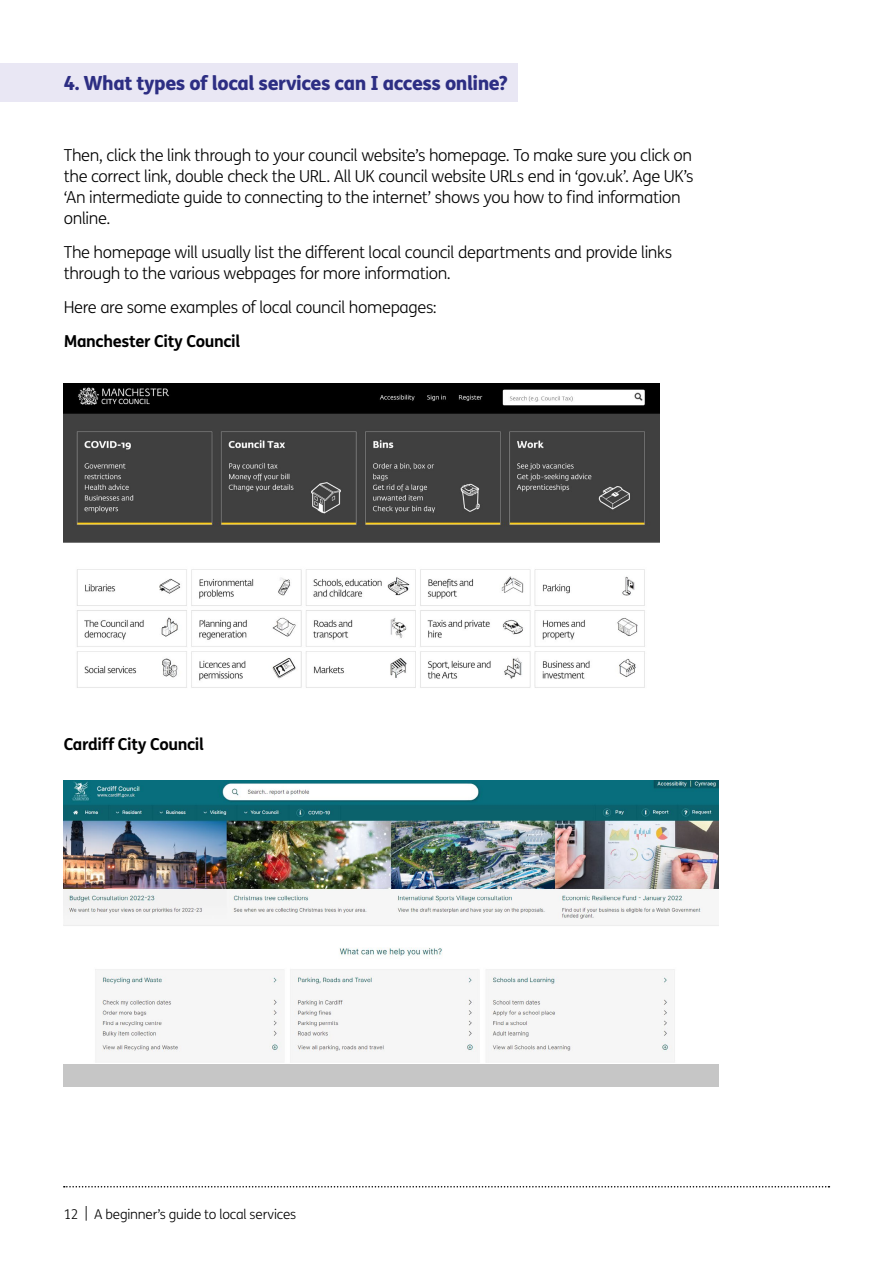
<style>
.page{position:relative;width:893px;height:1263px;background:#fff}
.page>*{position:absolute;margin:0;border:0;box-sizing:border-box;transform-origin:0 0}
.t1{font:800 19.5px "FS Me";letter-spacing:-.025em;color:#2d2e83}
.t2{font:300 16.5px/21px "FS Me";letter-spacing:-.025em;color:#000}
.t3{font:700 16.5px "FS Me";letter-spacing:-.025em;color:#000}
.t4{font:300 13.5px "FS Me";letter-spacing:-.015em;color:#000}
</style>
<div class="page">
<img style="left:63px;top:383px;width:597px;height:305px">
<div style="left:63px;top:781px;width:655px;height:306px;background:#c6c6c6"></div>
<img style="left:63px;top:781px;width:655px;height:282px">
<div style="left:0;top:64px;width:517px;height:38px;background:#e9e7f4"></div>
<svg style="left:64px;top:1186px;width:765px;height:1px"></svg>
<p class="t1" style="left:64px;top:68px;width:446px">4. What types of local services can I access online?</p>
<p class="t2" style="left:64px;top:144px;width:631px">Then, click the link through to your council website’s homepage. To make sure you click on the correct link, double check the URL. All UK council website URLs end in ‘gov.uk’. Age UK’s ‘An intermediate guide to connecting to the internet’ shows you how to find information online.</p>
<p class="t2" style="left:64px;top:241px;width:610px">The homepage will usually list the different local council departments and provide links through to the various webpages for more information.</p>
<p class="t2" style="left:64px;top:296px;width:375px">Here are some examples of local council homepages:</p>
<p class="t3" style="left:64px;top:328px;width:178px">Manchester City Council</p>
<p class="t3" style="left:64px;top:731px;width:142px">Cardiff City Council</p>
<p class="t4" style="left:64px;top:1205px;width:234px">12 | A beginner’s guide to local services</p>
</div>
